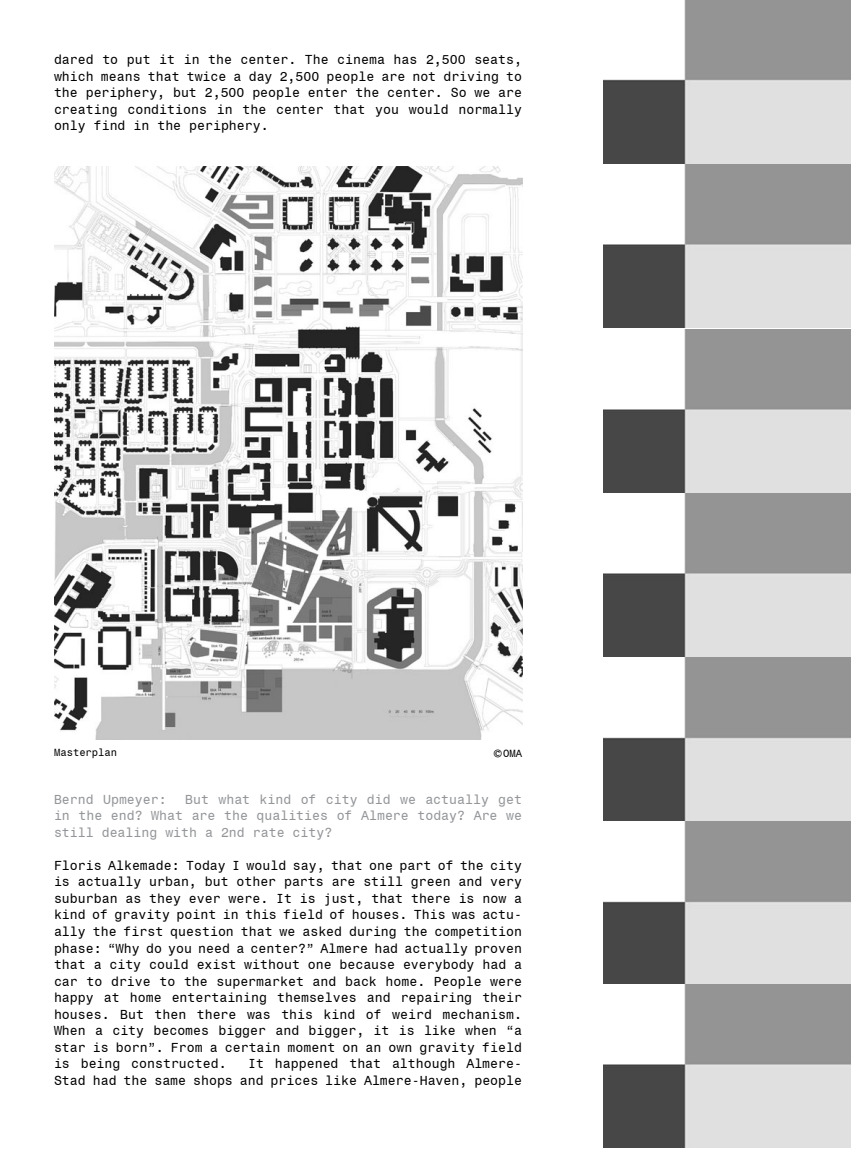
<style>
.page{position:relative;width:851px;height:1149px;background:#fff}
.page>*{position:absolute;margin:0;border:0;box-sizing:border-box;transform-origin:0 0}
.t1{font:13.2px/16.5px "Monospace 821 BT";color:#000;text-align:justify}
.t2{font:13.2px/16.5px "Monospace 821 BT";color:#939598;text-align:justify}
.t3{font:10.5px "Monospace 821 BT";color:#000}
.s1{font-size:13.5px}
</style>
<div class="page">
<img style="left:54px;top:166px;width:468px;height:572px">
<img style="left:604px;top:0;width:246px;height:327px">
<img style="left:604px;top:329px;width:246px;height:818px">
<p class="t1" style="left:54px;top:51px;width:469px">dared to put it in the center. The cinema has 2,500 seats, which means that twice a day 2,500 people are not driving to the periphery, but 2,500 people enter the center. So we are creating conditions in the center that you would normally only find in the periphery.</p>
<p class="t3" style="left:54px;top:745px;width:65px">Masterplan</p>
<p class="t3" style="left:494px;top:746px;width:30px"><span class="s1">©</span>OMA</p>
<p class="t2" style="left:54px;top:790px;width:469px;text-indent:131px">But what kind of city did we actually get in the end? What are the qualities of Almere today? Are we still dealing with a 2nd rate city?</p>
<p class="t1" style="left:54px;top:856px;width:469px">Floris Alkemade: Today I would say, that one part of the city is actually urban, but other parts are still green and very suburban as they ever were. It is just, that there is now a kind of gravity point in this field of houses. This was actu&shy;ally the first question that we asked during the competition phase: “Why do you need a center?” Almere had actually proven that a city could exist without one because everybody had a car to drive to the supermarket and back home. People were happy at home entertaining themselves and repairing their houses. But then there was this kind of weird mechanism.<br>When a city becomes bigger and bigger, it is like when “a star is born”. From a certain moment on an own gravity field is being constructed.</p>
<p class="t2" style="left:54px;top:790px;width:114px">Bernd Upmeyer:</p>
<p class="t1" style="left:54px;top:1054px;width:469px;text-align:right">It happened that although Almere-<br>Stad had the same shops and prices like Almere-Haven, people</p>
</div>
